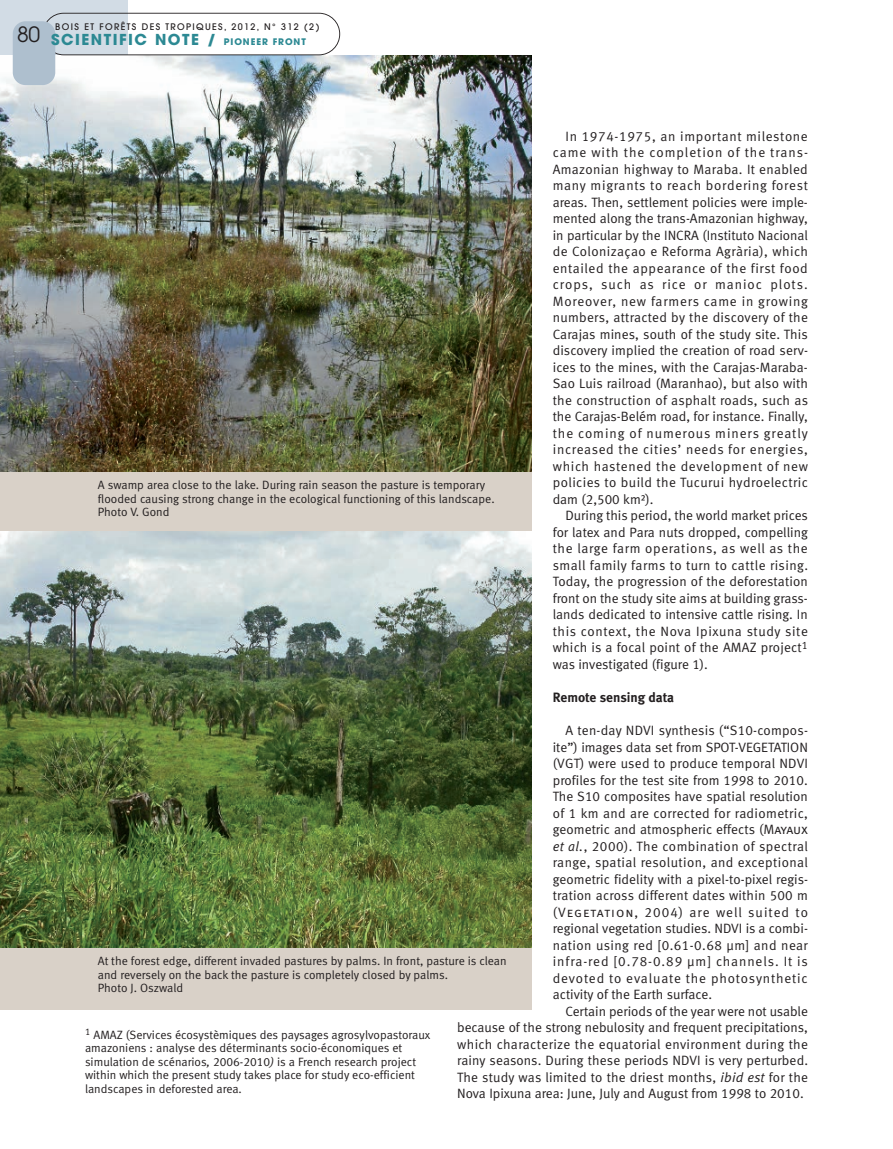
<style>
.page{position:relative;width:893px;height:1149px;background:#fff}
.page>*{position:absolute;margin:0;border:0;box-sizing:border-box;transform-origin:0 0}
.t1{font:21px "Avant Garde";color:#231f20}
.t2{font:700 15px "Avant Garde";letter-spacing:.1em;color:#2c8993}
.t3{font:13.5px/16.5px "Meta Normal LF";letter-spacing:.005em;color:#231f20;text-align:justify}
.t4{font:13.5px "Meta Bold LF";letter-spacing:-.005em;color:#231f20}
.t5{font:12px/13.5px "Meta Normal LF";color:#231f20}
.t6{font:500 9px "Avant Garde";letter-spacing:.15em;color:#231f20}
.s1{font-size:9px}
.s2{font-family:"Meta Normal LF Caps"}
.s3{font-style:italic}
</style>
<div class="page">
<div style="left:0;top:0;width:128px;height:128px;background:#d2dce5"></div>
<div style="left:0;top:128px;width:531px;height:881px;background:#d9d1c8"></div>
<img style="left:0;top:55px;width:531px;height:416px">
<img style="left:0;top:531px;width:531px;height:415px">
<svg style="left:46px;top:13px;width:294px;height:42px"></svg>
<div style="left:13px;top:21px;width:42px;height:64px;background:#aebfce;border-radius:13px"></div>
<h1 class="t1" style="left:17px;top:22px;width:25px">80</h1>
<p class="t6" style="left:55px;top:21px;width:266px">BOIS ET FORÊTS DES TROPIQUES, 2012, N° 312 (2)</p>
<p class="t2" style="left:51px;top:30px;width:256px">SCIENTIFIC NOTE / <span class="s1">PIONEER FRONT</span></p>
<p class="t3" style="left:553px;top:127px;width:257px;text-indent:13px">In 1974-1975, an important milestone came with the completion of the trans-Amazonian highway to Maraba. It enabled many migrants to reach bordering forest areas. Then, settlement policies were imple&shy;mented along the trans-Amazonian highway, in particular by the INCRA (Instituto Nacional de Colonizaçao e Reforma Agrària), which entailed the appearance of the first food crops, such as rice or manioc plots.<br>Moreover, new farmers came in growing numbers, attracted by the discovery of the Carajas mines, south of the study site. This discovery implied the creation of road serv&shy;ices to the mines, with the Carajas-Maraba-Sao Luis railroad (Maranhao), but also with the construction of asphalt roads, such as the Carajas-Belém road, for instance. Finally, the coming of numerous miners greatly increased the cities’ needs for energies, which hastened the development of new policies to build the Tucurui hydroelectric dam (2,500 km²).</p>
<p class="t3" style="left:553px;top:507px;width:257px;text-indent:13px">During this period, the world market prices for latex and Para nuts dropped, compelling the large farm operations, as well as the small family farms to turn to cattle rising.<br>Today, the progression of the deforestation front on the study site aims at building grass&shy;lands dedicated to intensive cattle rising. In this context, the Nova Ipixuna study site which is a focal point of the AMAZ project<sup>1 </sup>was investigated (figure 1).</p>
<p class="t4" style="left:553px;top:689px;width:123px">Remote sensing data</p>
<p class="t3" style="left:553px;top:721px;width:257px;text-indent:13px">A ten-day NDVI synthesis (“S10-compos&shy;ite”) images data set from SPOT-VEGETATION (VGT) were used to produce temporal NDVI profiles for the test site from 1998 to 2010.<br>The S10 composites have spatial resolution of 1 km and are corrected for radiometric, geometric and atmospheric effects (<span class="s2">Mayaux </span><span class="s3">et al.</span>, 2000). The combination of spectral range, spatial resolution, and exceptional geometric fidelity with a pixel-to-pixel regis&shy;tration across different dates within 500 m (V<span class="s2">egetation</span>, 2004) are well suited to regional vegetation studies. NDVI is a combi&shy;nation using red [0.61-0.68 µm] and near infra-red [0.78-0.89 µm] channels. It is devoted to evaluate the photosynthetic activity of the Earth surface.</p>
<p class="t3" style="left:457px;top:1002px;width:352px;text-indent:108px">Certain periods of the year were not usable because of the strong nebulosity and frequent precipitations, which characterize the equatorial environment during the rainy seasons. During these periods NDVI is very perturbed.<br>The study was limited to the driest months, <span class="s3">ibid est</span> for the Nova Ipixuna area: June, July and August from 1998 to 2010.</p>
<p class="t5" style="left:98px;top:478px;width:398px">A swamp area close to the lake. During rain season the pasture is temporary flooded causing strong change in the ecological functioning of this landscape.<br>Photo V. Gond</p>
<p class="t5" style="left:98px;top:953px;width:410px">At the forest edge, different invaded pastures by palms. In front, pasture is clean and reversely on the back the pasture is completely closed by palms.<br>Photo J. Oszwald</p>
<p class="t5" style="left:85px;top:1027px;width:347px"><sup>1</sup> AMAZ (Services écosystèmiques des paysages agrosylvopastoraux amazoniens : analyse des déterminants socio-économiques et simulation de scénarios<span class="s3">,</span> 2006-2010<span class="s3">)</span> is a French research project within which the present study takes place for study eco-efficient landscapes in deforested area.</p>
</div>
